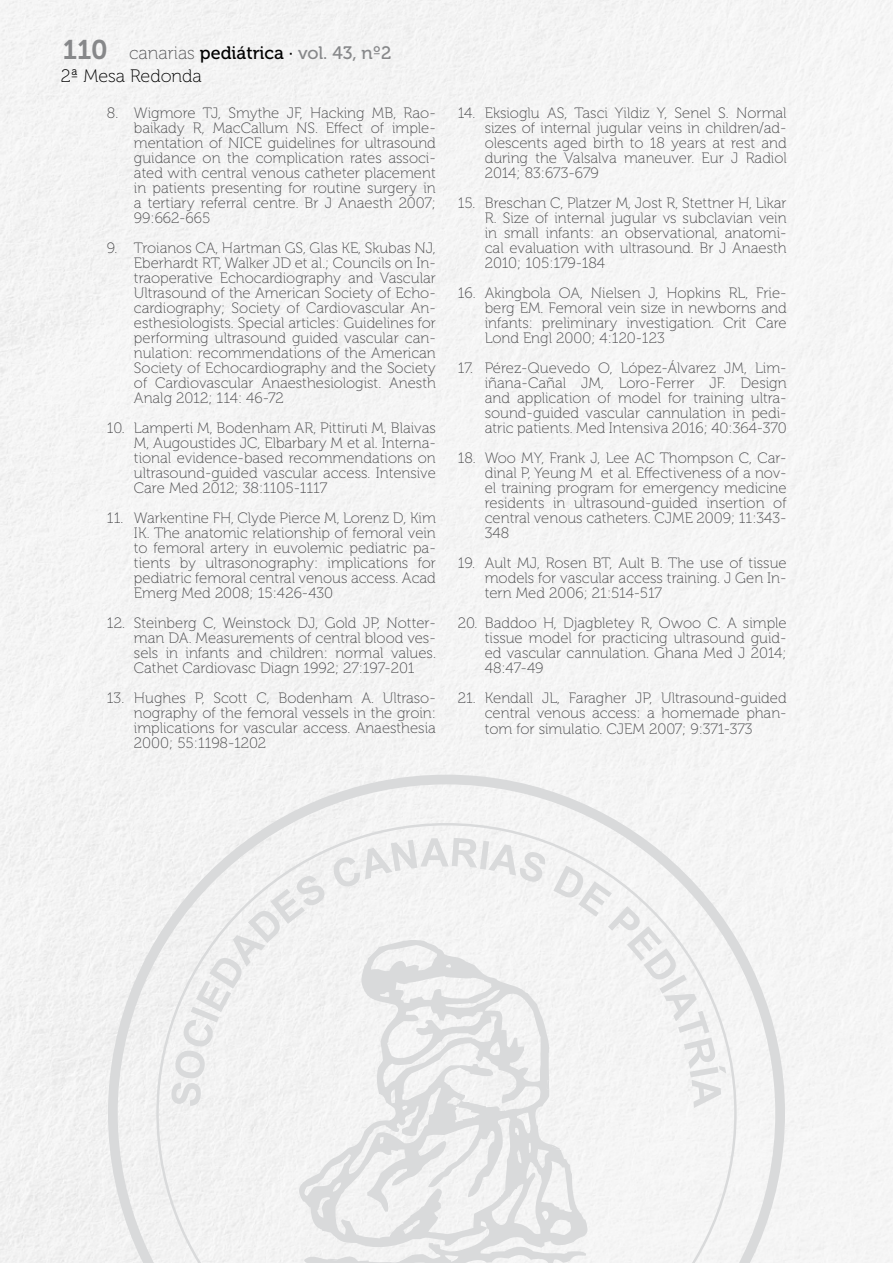
<style>
.page{position:relative;width:893px;height:1263px;background:#fff}
.page>*{position:absolute;margin:0;border:0;box-sizing:border-box;transform-origin:0 0}
.t1{font:18px "Museo 500";color:#000}
.t2{font:18px "Museo 100";color:#000}
.t3{font:15px/15px "Museo 100";color:#4b4b4d;text-align:justify}
.s1{font-family:"Museo 700";font-size:27px;color:#87888a}
.s2{font-family:"Museo 100";color:#58585a}
.s3{color:#87888a}
</style>
<div class="page">
<svg style="left:108px;top:775px;width:677px;height:488px;fill:#f3f3f3"></svg>
<div style="left:156px;top:823px;width:581px;height:440px;background:#f4f4f4"></div>
<svg style="left:292px;top:1108px;width:298px;height:155px;fill:#f1f1f1"></svg>
<svg style="left:171px;top:838px;width:555px;height:270px;fill:#f3f3f3"></svg>
<p class="t1" style="left:63px;top:42px;width:330px"><span class="s1">110</span> <span class="s2">canarias</span> pediátrica · <span class="s3">vol. 43, nº2</span></p>
<p class="t2" style="left:61px;top:66px;width:142px">2ª Mesa Redonda</p>
<p class="t3" style="left:134px;top:105px;width:303px;text-indent:-27px">8. Wigmore TJ, Smythe JF, Hacking MB, Rao&shy;baikady R, MacCallum NS. Effect of imple&shy;mentation of NICE guidelines for ultrasound guidance on the complication rates associ&shy;ated with central venous catheter placement in patients presenting for routine surgery in a tertiary referral centre. Br J Anaesth 2007; 99:662-665</p>
<p class="t3" style="left:134px;top:240px;width:303px;text-indent:-27px">9. Troianos CA, Hartman GS, Glas KE, Skubas NJ, Eberhardt RT, Walker JD et al.; Councils on In&shy;traoperative Echocardiography and Vascular Ultrasound of the American Society of Echo&shy;cardiography; Society of Cardiovascular An&shy;esthesiologists. Special articles: Guidelines for performing ultrasound guided vascular can&shy;nulation: recommendations of the American Society of Echocardiography and the Society of Cardiovascular Anaesthesiologist. Anesth Analg 2012; 114: 46-72</p>
<p class="t3" style="left:134px;top:420px;width:303px;text-indent:-27px">10. Lamperti M, Bodenham AR, Pittiruti M, Blaivas M, Augoustides JC, Elbarbary M et al. Interna&shy;tional evidence-based recommendations on ultrasound-guided vascular access. Intensive Care Med 2012; 38:1105-1117</p>
<p class="t3" style="left:134px;top:510px;width:303px;text-indent:-27px">11. Warkentine FH, Clyde Pierce M, Lorenz D, Kim IK. The anatomic relationship of femoral vein to femoral artery in euvolemic pediatric pa&shy;tients by ultrasonography: implications for pediatric femoral central venous access. Acad Emerg Med 2008; 15:426-430</p>
<p class="t3" style="left:134px;top:615px;width:303px;text-indent:-27px">12. Steinberg C, Weinstock DJ, Gold JP, Notter&shy;man DA. Measurements of central blood ves&shy;sels in infants and children: normal values.<br>Cathet Cardiovasc Diagn 1992; 27:197-201</p>
<p class="t3" style="left:134px;top:690px;width:303px;text-indent:-27px">13. Hughes P, Scott C, Bodenham A. Ultraso&shy;nography of the femoral vessels in the groin: implications for vascular access. Anaesthesia 2000; 55:1198-1202</p>
<p class="t3" style="left:485px;top:105px;width:303px;text-indent:-27px">14. Eksioglu AS, Tasci Yildiz Y, Senel S. Normal sizes of internal jugular veins in children/ad&shy;olescents aged birth to 18 years at rest and during the Valsalva maneuver. Eur J Radiol 2014; 83:673-679</p>
<p class="t3" style="left:485px;top:195px;width:303px;text-indent:-27px">15. Breschan C, Platzer M, Jost R, Stettner H, Likar R. Size of internal jugular vs subclavian vein in small infants: an observational, anatomi&shy;cal evaluation with ultrasound. Br J Anaesth 2010; 105:179-184</p>
<p class="t3" style="left:485px;top:285px;width:303px;text-indent:-27px">16. Akingbola OA, Nielsen J, Hopkins RL, Frie&shy;berg EM. Femoral vein size in newborns and infants: preliminary investigation. Crit Care Lond Engl 2000; 4:120-123</p>
<p class="t3" style="left:485px;top:360px;width:303px;text-indent:-27px">17. Pérez-Quevedo O, López-Álvarez JM, Lim&shy;iñana-Cañal JM, Loro-Ferrer JF. Design and application of model for training ultra&shy;sound-guided vascular cannulation in pedi&shy;atric patients. Med Intensiva 2016; 40:364-370</p>
<p class="t3" style="left:485px;top:450px;width:303px;text-indent:-27px">18. Woo MY, Frank J, Lee AC Thompson C, Car&shy;dinal P, Yeung M et al. Effectiveness of a nov&shy;el training program for emergency medicine residents in ultrasound-guided insertion of central venous catheters. CJME 2009; 11:343- 348</p>
<p class="t3" style="left:485px;top:555px;width:303px;text-indent:-27px">19. Ault MJ, Rosen BT, Ault B. The use of tissue models for vascular access training. J Gen In&shy;tern Med 2006; 21:514-517</p>
<p class="t3" style="left:485px;top:615px;width:303px;text-indent:-27px">20. Baddoo H, Djagbletey R, Owoo C. A simple tissue model for practicing ultrasound guid&shy;ed vascular cannulation. Ghana Med J 2014; 48:47-49</p>
<p class="t3" style="left:458px;top:690px;width:330px;text-align:right">21. Kendall JL, Faragher JP, Ultrasound-guided central venous access: a homemade phan-</p>
<p class="t3" style="left:485px;top:722px;width:269px">tom for simulatio. CJEM 2007; 9:371-373</p>
</div>
